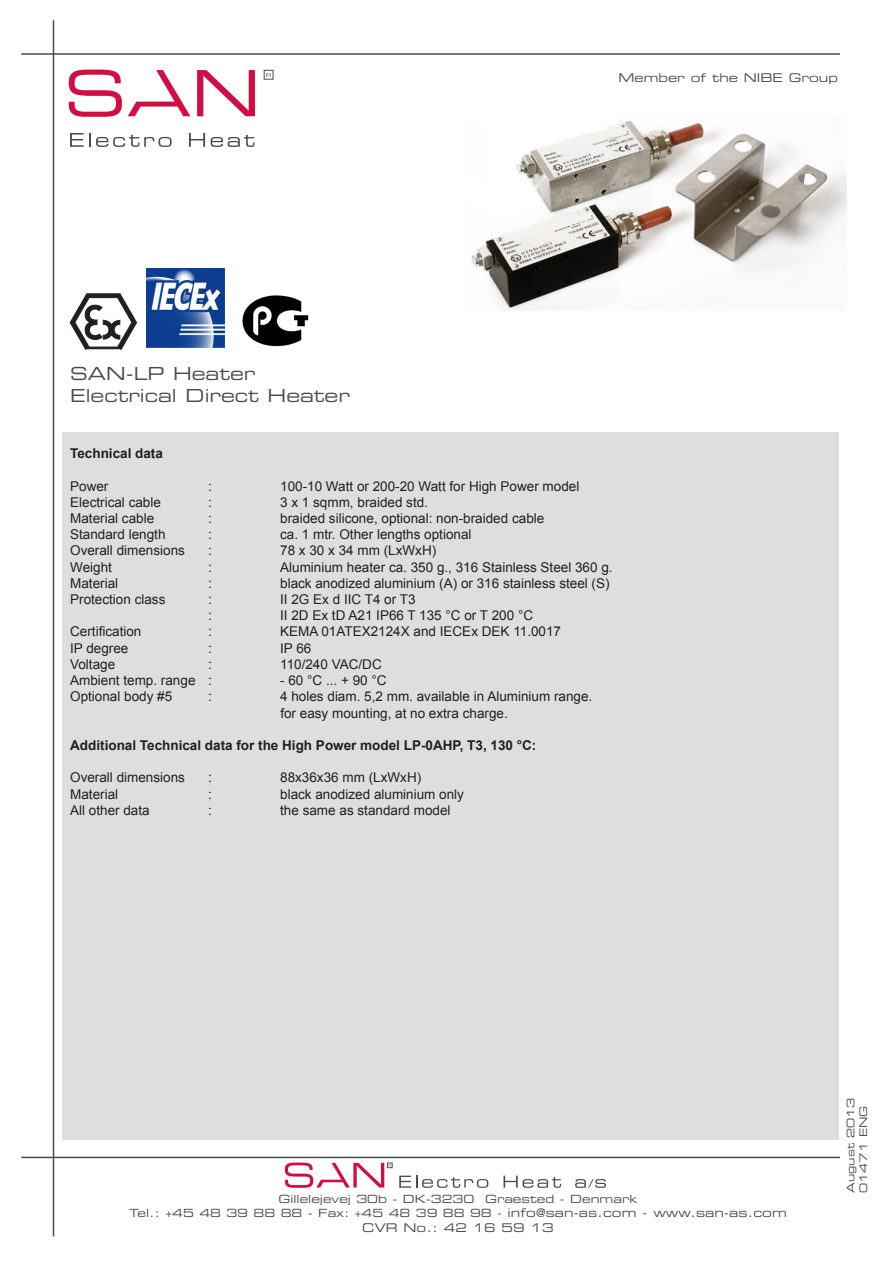
<style>
.page{position:relative;width:893px;height:1263px;background:#fff}
.page>*{position:absolute;margin:0;border:0;box-sizing:border-box;transform-origin:0 0}
.t1{font:18px "Eurostile Extended Two";color:#4b4c4d}
.t2{font:13.5px "Arial";color:#231f20}
.t3{font:700 13.5px "Arial";color:#231f20}
.t4{font:12px "Eurostile Extended Two";color:#4b4c4d}
.t5{font:11.25px/14.4px "Eurostile Extended Two";color:#4b4c4d;text-align:center}
.t6{font:10.5px "Eurostile Extended Two";color:#4b4c4d}
.s1{font-size:12px}
</style>
<div class="page">
<hr style="left:53px;top:20px;width:1px;height:1216px;background:#4b4c4d">
<svg style="left:69px;top:70px;width:53px;height:47px"></svg>
<svg style="left:128px;top:70px;width:62px;height:46px"></svg>
<svg style="left:197px;top:70px;width:58px;height:46px"></svg>
<div style="left:264px;top:70px;width:9px;height:10px;border:1px solid #4b4c4d"></div>
<svg style="left:266px;top:73px;width:5px;height:4px"></svg>
<svg style="left:70px;top:133px;width:102px;height:14px"></svg>
<svg style="left:189px;top:133px;width:16px;height:14px"></svg>
<svg style="left:211px;top:135px;width:44px;height:12px"></svg>
<hr style="left:21px;top:53px;width:819px;height:2px;background:#4b4c4d">
<hr style="left:21px;top:1157px;width:819px;height:1px;background:#4b4c4d">
<div style="left:63px;top:432px;width:776px;height:708px;background:#dddedf"></div>
<svg style="left:399px;top:1175px;width:89px;height:13px"></svg>
<svg style="left:504px;top:1175px;width:57px;height:13px"></svg>
<svg style="left:575px;top:1179px;width:31px;height:9px"></svg>
<svg style="left:285px;top:1162px;width:107px;height:26px"></svg>
<img style="left:471px;top:120px;width:375px;height:190px">
<svg style="left:70px;top:293px;width:67px;height:56px"></svg>
<img style="left:146px;top:269px;width:79px;height:79px">
<img style="left:242px;top:295px;width:67px;height:52px">
<p class="t4" style="left:619px;top:69px;width:221px">Member of the NIBE Group</p>
<p class="t1" style="left:70px;top:361px;width:187px">SAN-LP Heater</p>
<p class="t1" style="left:70px;top:383px;width:281px">Electrical Direct Heater</p>
<p class="t3" style="left:70px;top:444px;width:94px">Technical data</p>
<p class="t2" style="left:70px;top:477px;width:40px">Power</p>
<p class="t2" style="left:208px;top:477px;width:5px">:</p>
<p class="t2" style="left:280px;top:477px;width:301px">100-10 Watt or 200-20 Watt for High Power model</p>
<p class="t2" style="left:70px;top:493px;width:92px">Electrical cable</p>
<p class="t2" style="left:208px;top:493px;width:5px">:</p>
<p class="t2" style="left:280px;top:493px;width:149px">3 x 1 sqmm, braided std.</p>
<p class="t2" style="left:70px;top:509px;width:86px">Material cable</p>
<p class="t2" style="left:208px;top:509px;width:5px">:</p>
<p class="t2" style="left:280px;top:509px;width:266px">braided silicone, optional: non-braided cable</p>
<p class="t2" style="left:70px;top:526px;width:97px">Standard length</p>
<p class="t2" style="left:208px;top:526px;width:5px">:</p>
<p class="t2" style="left:280px;top:526px;width:193px">ca. 1 mtr. Other lengths optional</p>
<p class="t2" style="left:70px;top:542px;width:116px">Overall dimensions</p>
<p class="t2" style="left:208px;top:542px;width:5px">:</p>
<p class="t2" style="left:280px;top:542px;width:158px">78 x 30 x 34 mm (LxWxH)</p>
<p class="t2" style="left:70px;top:558px;width:43px">Weight</p>
<p class="t2" style="left:208px;top:558px;width:5px">:</p>
<p class="t2" style="left:280px;top:558px;width:334px">Aluminium heater ca. 350 g., 316 Stainless Steel 360 g.</p>
<p class="t2" style="left:70px;top:574px;width:50px">Material</p>
<p class="t2" style="left:208px;top:574px;width:5px">:</p>
<p class="t2" style="left:280px;top:574px;width:331px">black anodized aluminium (A) or 316 stainless steel (S)</p>
<p class="t2" style="left:70px;top:590px;width:97px">Protection class</p>
<p class="t2" style="left:208px;top:590px;width:5px">:</p>
<p class="t2" style="left:280px;top:590px;width:137px">II 2G Ex d IIC T4 or T3</p>
<p class="t2" style="left:208px;top:607px;width:5px">:</p>
<p class="t2" style="left:280px;top:607px;width:254px">II 2D Ex tD A21 IP66 T 135 °C or T 200 °C</p>
<p class="t2" style="left:70px;top:623px;width:73px">Certification</p>
<p class="t2" style="left:208px;top:623px;width:5px">:</p>
<p class="t2" style="left:280px;top:623px;width:282px">KEMA 01ATEX2124X and IECEx DEK 11.0017</p>
<p class="t2" style="left:70px;top:639px;width:60px">IP degree</p>
<p class="t2" style="left:208px;top:639px;width:5px">:</p>
<p class="t2" style="left:280px;top:639px;width:33px">IP 66</p>
<p class="t2" style="left:70px;top:655px;width:47px">Voltage</p>
<p class="t2" style="left:208px;top:655px;width:5px">:</p>
<p class="t2" style="left:280px;top:655px;width:103px">110/240 VAC/DC</p>
<p class="t2" style="left:70px;top:671px;width:143px">Ambient temp. range :</p>
<p class="t2" style="left:280px;top:671px;width:108px">- 60 °C ... + 90 °C</p>
<p class="t2" style="left:70px;top:688px;width:104px">Optional body #5</p>
<p class="t2" style="left:208px;top:688px;width:5px">:</p>
<p class="t2" style="left:280px;top:688px;width:314px">4 holes diam. 5,2 mm. available in Aluminium range.</p>
<p class="t2" style="left:280px;top:704px;width:229px">for easy mounting, at no extra charge.</p>
<p class="t3" style="left:70px;top:736px;width:468px">Additional Technical data for the High Power model LP-0AHP, T3, 130 °C:</p>
<p class="t2" style="left:70px;top:769px;width:116px">Overall dimensions</p>
<p class="t2" style="left:208px;top:769px;width:5px">:</p>
<p class="t2" style="left:280px;top:769px;width:143px">88x36x36 mm (LxWxH)</p>
<p class="t2" style="left:70px;top:785px;width:50px">Material</p>
<p class="t2" style="left:208px;top:785px;width:5px">:</p>
<p class="t2" style="left:280px;top:785px;width:185px">black anodized aluminium only</p>
<p class="t2" style="left:70px;top:801px;width:81px">All other data</p>
<p class="t2" style="left:208px;top:801px;width:5px">:</p>
<p class="t2" style="left:280px;top:801px;width:172px">the same as standard model</p>
<p class="t5" style="left:129px;top:1191px;width:659px">Gillelejevej 30b - DK-3230 Graested - Denmark<br>Tel.: +45 48 39 88 88 - Fax: +45 48 39 88 98 - <span class="s1">info@san-as.com - www.san-as.com</span></p>
<p class="t4" style="left:362px;top:1219px;width:193px">CVR No.: 42 16 59 13</p>
<p class="t6" style="left:843px;top:1193px;width:97px;rotate:-90deg">August 2013</p>
<p class="t6" style="left:856px;top:1193px;width:89px;rotate:-90deg">01471 ENG</p>
</div>
